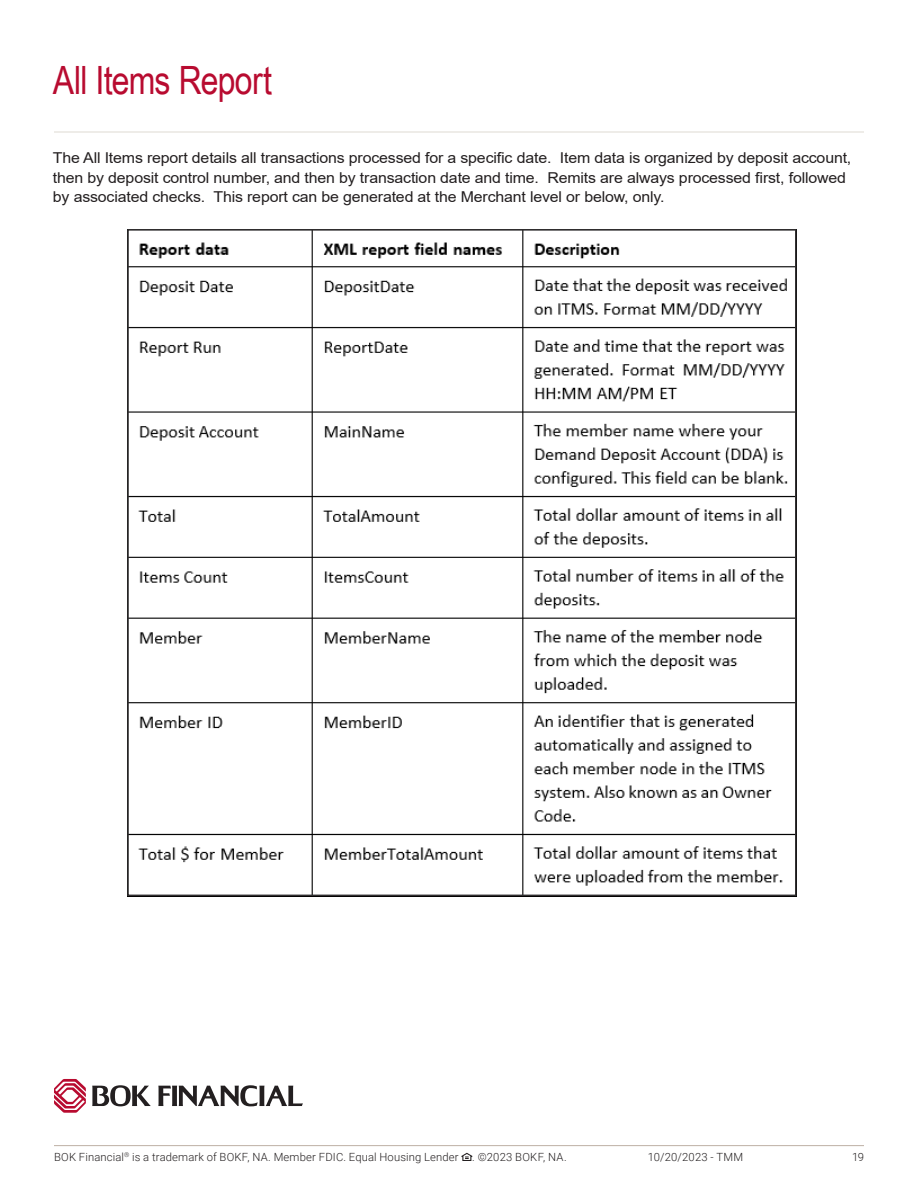
<style>
.page{position:relative;width:918px;height:1188px;background:#fff}
.page>*{position:absolute;margin:0;border:0;box-sizing:border-box;transform-origin:0 0}
.Title_1{font:39px "Arial Narrow";letter-spacing:-.02em;color:#b80b30}
.Standard_Body_Copy{font:15px/19.5px "Arial";letter-spacing:-.01em;color:#231f20;scale:1.06 1}
.t1{font:300 11.25px "Roboto";letter-spacing:.015em;color:#231f20}
</style>
<div class="page">
<img style="left:130px;top:232px;width:664px;height:661px">
<svg style="left:461px;top:1153px;width:11px;height:8px"></svg>
<hr style="left:54px;top:1145px;width:810px;height:1px;background:#beb0a5">
<svg style="left:92px;top:1085px;width:59px;height:21px"></svg>
<svg style="left:54px;top:1079px;width:32px;height:34px"></svg>
<svg style="left:158px;top:1085px;width:145px;height:21px"></svg>
<hr style="left:54px;top:132px;width:810px;height:1px;background:#dedad3">
<p class="Title_1" style="left:53px;top:52px;width:221px">All Items Report</p>
<p class="Standard_Body_Copy" style="left:53px;top:148px;width:755px">The All Items report details all transactions processed for a specific date. Item data is organized by deposit account, then by deposit control number, and then by transaction date and time. Remits are always processed first, followed by associated checks. This report can be generated at the Merchant level or below, only.</p>
<p class="t1" style="left:54px;top:1149px;width:514px">BOK Financial<sup>®</sup> is a trademark of BOKF, NA. Member FDIC. Equal Housing Lender . ©2023 BOKF, NA.</p>
<p class="t1" style="left:648px;top:1149px;width:97px">10/20/2023 - TMM</p>
<p class="t1" style="left:852px;top:1149px;width:13px">19</p>
</div>
